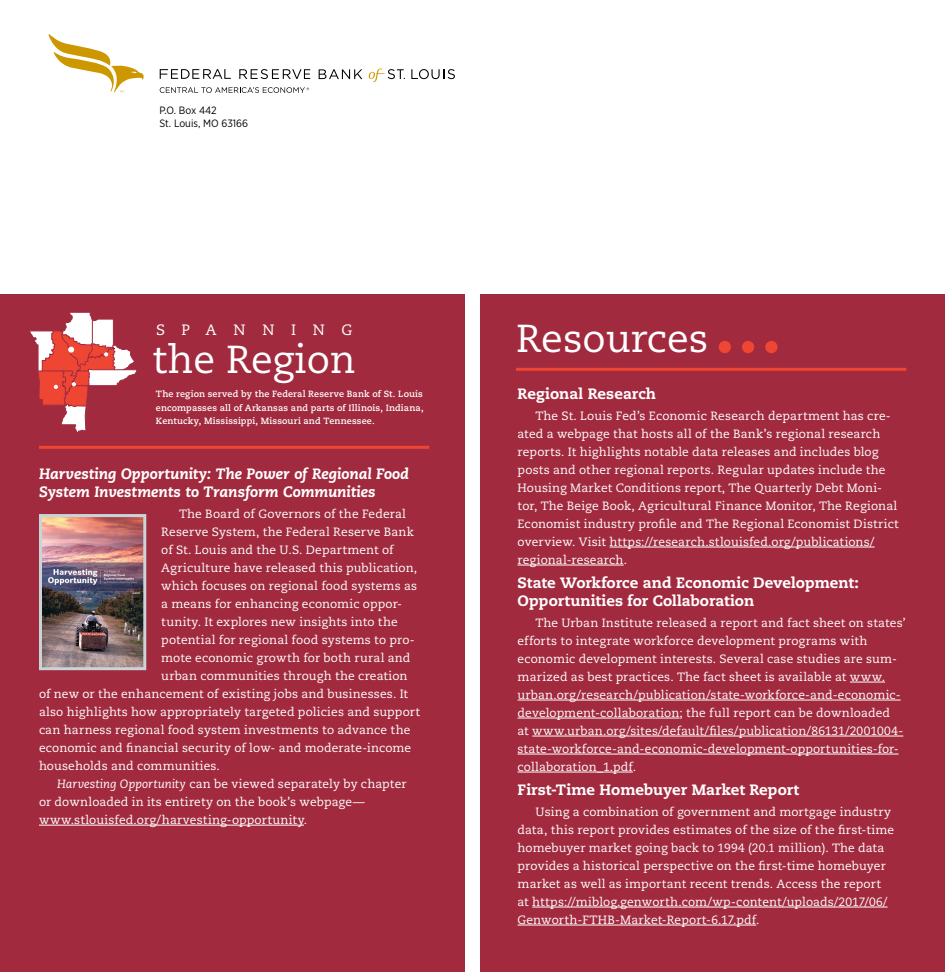
<style>
.page{position:relative;width:945px;height:972px;background:#fff}
.page>*{position:absolute;margin:0;border:0;box-sizing:border-box;transform-origin:0 0}
.headline{font:39px "Caecilia LT Std";color:#fff}
.sidebar_subheadline{font:800 15px/18px "Caecilia LT Std";color:#fff}
.sidebar_subheadline-2{font:italic 800 15px/18px "Caecilia LT Std";letter-spacing:-.005em;color:#fff}
.sidebar_body_copy{font:15px "Caecilia LT Std";letter-spacing:1.12em;color:#fff}
.sidebar_body_copy-2{font:12px/18px "Caecilia LT Std";letter-spacing:.01em;color:#fff}
.t1{font:10.65px/12.8px "Gotham Narrow";color:#000}
.t2{font:700 9px/13.5px "Caecilia LT Std";letter-spacing:.015em;color:#fff;text-align:justify}
.s1{font-style:italic}
</style>
<div class="page">
<div style="left:0;top:295px;width:464px;height:677px;background:#a12a3e"></div>
<svg style="left:49px;top:34px;width:95px;height:59px"></svg>
<svg style="left:160px;top:87px;width:149px;height:6px"></svg>
<svg style="left:160px;top:69px;width:71px;height:10px"></svg>
<svg style="left:239px;top:69px;width:71px;height:10px"></svg>
<svg style="left:319px;top:69px;width:43px;height:10px"></svg>
<svg style="left:411px;top:69px;width:44px;height:10px"></svg>
<svg style="left:369px;top:69px;width:36px;height:13px"></svg>
<hr style="left:39px;top:825px;width:265px;height:1px;background:#fff">
<img style="left:39px;top:514px;width:108px;height:157px">
<svg style="left:30px;top:312px;width:106px;height:120px"></svg>
<div style="left:480px;top:295px;width:465px;height:677px;background:#a12a3e"></div>
<hr style="left:516px;top:368px;width:390px;height:3px;background:#ef4634">
<hr style="left:39px;top:446px;width:390px;height:3px;background:#ef4634">
<hr style="left:610px;top:547px;width:265px;height:1px;background:#fff">
<hr style="left:518px;top:565px;width:106px;height:1px;background:#fff">
<hr style="left:850px;top:682px;width:35px;height:1px;background:#fff">
<hr style="left:518px;top:700px;width:383px;height:1px;background:#fff">
<hr style="left:518px;top:718px;width:162px;height:1px;background:#fff">
<hr style="left:532px;top:736px;width:371px;height:1px;background:#fff">
<hr style="left:518px;top:754px;width:381px;height:1px;background:#fff">
<hr style="left:518px;top:772px;width:115px;height:1px;background:#fff">
<hr style="left:532px;top:907px;width:356px;height:1px;background:#fff">
<hr style="left:518px;top:925px;width:238px;height:1px;background:#fff">
<div style="left:719px;top:341px;width:12px;height:12px;background:#ef4634;border-radius:50%"></div>
<div style="left:742px;top:341px;width:12px;height:12px;background:#ef4634;border-radius:50%"></div>
<div style="left:765px;top:341px;width:13px;height:12px;background:#ef4634;border-radius:50%"></div>
<p class="t1" style="left:159px;top:104px;width:90px">P.O. Box 442<br>St. Louis, MO 63166</p>
<p class="headline" style="left:516px;top:315px;width:194px">Resources</p>
<p class="sidebar_body_copy" style="left:156px;top:321px;width:198px">SPANNING</p>
<p class="headline" style="left:152px;top:336px;width:205px">the Region</p>
<p class="t2" style="left:156px;top:387px;width:269px">The region served by the Federal Reserve Bank of St. Louis encompasses all of Arkansas and parts of Illinois, Indiana, Kentucky, Mississippi, Missouri and Tennessee.</p>
<p class="sidebar_subheadline" style="left:518px;top:385px;width:140px">Regional Research</p>
<p class="sidebar_body_copy-2" style="left:518px;top:407px;width:383px;text-indent:18px">The St. Louis Fed’s Economic Research department has cre&shy;ated a webpage that hosts all of the Bank’s regional research reports. It highlights notable data releases and includes blog posts and other regional reports. Regular updates include the Housing Market Conditions report, The Quarterly Debt Moni&shy;tor, The Beige Book, Agricultural Finance Monitor, The Regional Economist industry profile and The Regional Economist District overview. Visit https://research.stlouisfed.org/publications/ regional-research.</p>
<p class="sidebar_subheadline" style="left:518px;top:574px;width:343px">State Workforce and Economic Development:<br>Opportunities for Collaboration</p>
<p class="sidebar_body_copy-2" style="left:518px;top:614px;width:390px;text-indent:18px">The Urban Institute released a report and fact sheet on states’ efforts to integrate workforce development programs with economic development interests. Several case studies are sum&shy;marized as best practices. The fact sheet is available at www. urban.org/research/publication/state-workforce-and-economic&shy;development-collaboration; the full report can be downloaded<br>at www.urban.org/sites/default/files/publication/86131/2001004- state-workforce-and-economic-development-opportunities-for&shy;collaboration_1.pdf.</p>
<p class="sidebar_subheadline" style="left:518px;top:781px;width:283px">First-Time Homebuyer Market Report</p>
<p class="sidebar_body_copy-2" style="left:518px;top:803px;width:378px;text-indent:18px">Using a combination of government and mortgage industry data, this report provides estimates of the size of the first-time homebuyer market going back to 1994 (20.1 million). The data provides a historical perspective on the first-time homebuyer market as well as important recent trends. Access the report at https://miblog.genworth.com/wp-content/uploads/2017/06/ Genworth-FTHB-Market-Report-6.17.pdf.</p>
<p class="sidebar_subheadline-2" style="left:39px;top:465px;width:372px">Harvesting Opportunity: The Power of Regional Food<br>System Investments to Transform Communities</p>
<p class="sidebar_body_copy-2" style="left:179px;top:505px;width:228px">The Board of Governors of the Federal</p>
<p class="sidebar_body_copy-2" style="left:161px;top:523px;width:254px">Reserve System, the Federal Reserve Bank</p>
<p class="sidebar_body_copy-2" style="left:161px;top:541px;width:234px">of St. Louis and the U.S. Department of</p>
<p class="sidebar_body_copy-2" style="left:161px;top:559px;width:257px">Agriculture have released this publication,</p>
<p class="sidebar_body_copy-2" style="left:161px;top:577px;width:257px">which focuses on regional food systems as</p>
<p class="sidebar_body_copy-2" style="left:161px;top:595px;width:242px">a means for enhancing economic oppor-</p>
<p class="sidebar_body_copy-2" style="left:161px;top:613px;width:238px">tunity. It explores new insights into the</p>
<p class="sidebar_body_copy-2" style="left:161px;top:631px;width:255px">potential for regional food systems to pro-</p>
<p class="sidebar_body_copy-2" style="left:161px;top:649px;width:251px">mote economic growth for both rural and</p>
<p class="sidebar_body_copy-2" style="left:161px;top:667px;width:248px">urban communities through the creation</p>
<p class="sidebar_body_copy-2" style="left:39px;top:685px;width:371px">of new or the enhancement of existing jobs and businesses. It</p>
<p class="sidebar_body_copy-2" style="left:39px;top:703px;width:383px">also highlights how appropriately targeted policies and support</p>
<p class="sidebar_body_copy-2" style="left:39px;top:721px;width:373px">can harness regional food system investments to advance the</p>
<p class="sidebar_body_copy-2" style="left:39px;top:739px;width:374px">economic and financial security of low- and moderate-income</p>
<p class="sidebar_body_copy-2" style="left:39px;top:757px;width:182px">households and communities.</p>
<p class="sidebar_body_copy-2" style="left:39px;top:775px;width:369px;text-indent:18px"><span class="s1">Harvesting Opportunity</span> can be viewed separately by chapter or downloaded in its entirety on the book’s webpage— www.stlouisfed.org/harvesting-opportunity.</p>
</div>
